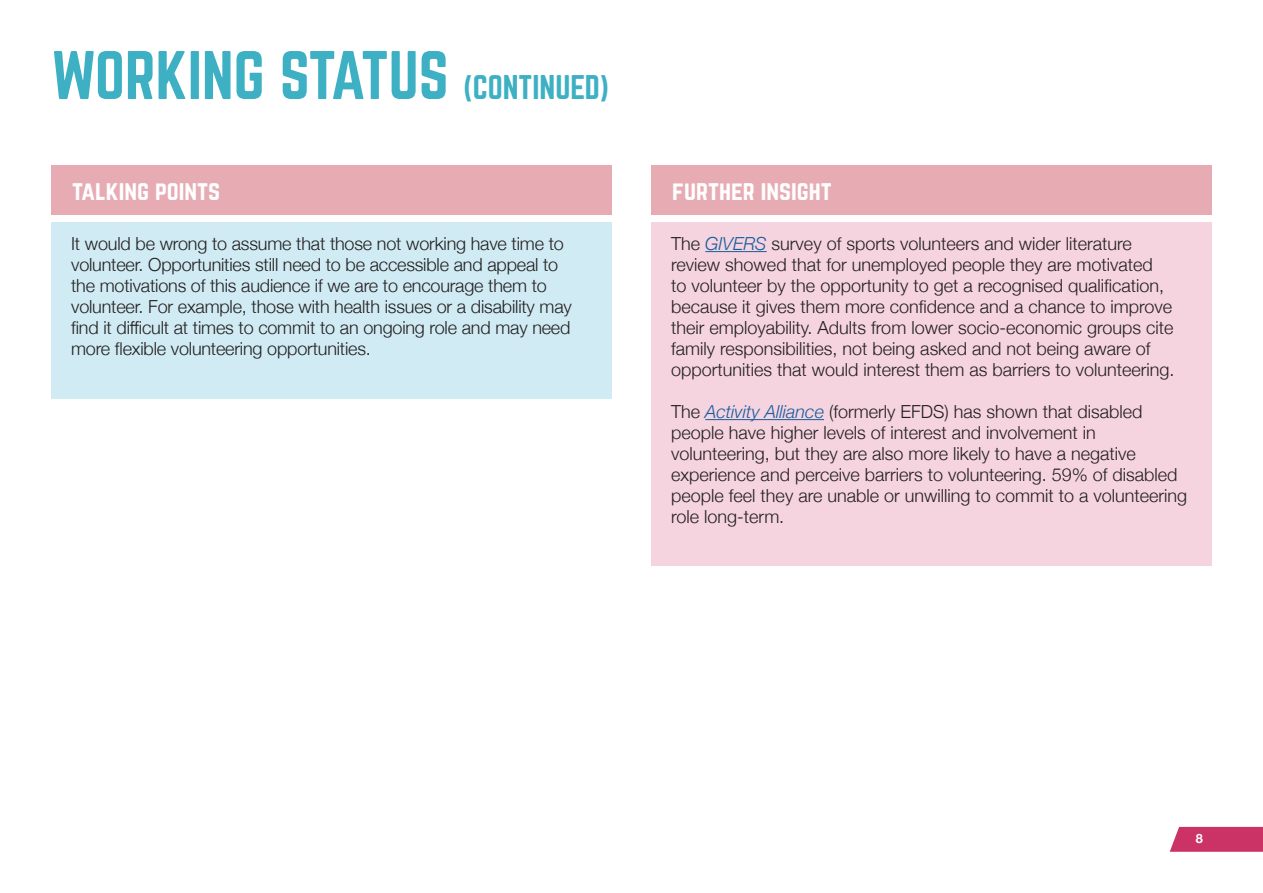
<style>
.page{position:relative;width:1263px;height:893px;background:#fff}
.page>*{position:absolute;margin:0;border:0;box-sizing:border-box;transform-origin:0 0}
._1_-_heading{font:60px "Norwester";color:#3db0c4}
.t1{font:24px "Norwester";color:#fff}
.t2{font:300 18px/21px "Helvetica Neue";color:#231f20}
.t3{font:700 12.75px "Helvetica Neue";color:#fff}
.s1{font-size:30px}
.s2{font-style:italic;color:#175d9e}
</style>
<div class="page">
<svg style="left:1170px;top:827px;width:93px;height:25px;background:#cd3e6e"></svg>
<div style="left:51px;top:222px;width:561px;height:177px;background:#d0ebf3"></div>
<div style="left:651px;top:222px;width:561px;height:344px;background:#f5d4df"></div>
<hr style="left:705px;top:251px;width:62px;height:1px;background:#175d9e">
<hr style="left:705px;top:419px;width:119px;height:1px;background:#175d9e">
<div style="left:51px;top:166px;width:561px;height:49px;background:#e7abb3"></div>
<div style="left:651px;top:166px;width:561px;height:49px;background:#e7abb3"></div>
<p class="_1_-_heading" style="left:51px;top:47px;width:560px">WORKING STATUS <span class="s1">(CONTINUED)</span></p>
<p class="t1" style="left:72px;top:179px;width:149px">talking points</p>
<p class="t1" style="left:672px;top:179px;width:161px">further insight</p>
<p class="t2" style="left:71px;top:232px;width:502px">It would be wrong to assume that those not working have time to volunteer. Opportunities still need to be accessible and appeal to the motivations of this audience if we are to encourage them to volunteer. For example, those with health issues or a disability may find it difficult at times to commit to an ongoing role and may need more flexible volunteering opportunities.</p>
<p class="t2" style="left:671px;top:232px;width:505px">The <span class="s2">GIVERS</span> survey of sports volunteers and wider literature review showed that for unemployed people they are motivated<br>to volunteer by the opportunity to get a recognised qualification, because it gives them more confidence and a chance to improve their employability. Adults from lower socio-economic groups cite family responsibilities, not being asked and not being aware of opportunities that would interest them as barriers to volunteering.</p>
<p class="t2" style="left:671px;top:400px;width:517px">The <span class="s2">Activity Alliance</span> (formerly EFDS) has shown that disabled people have higher levels of interest and involvement in volunteering, but they are also more likely to have a negative experience and perceive barriers to volunteering. 59% of disabled people feel they are unable or unwilling to commit to a volunteering role long-term.</p>
<p class="t3" style="left:1196px;top:828px;width:9px">8</p>
</div>
